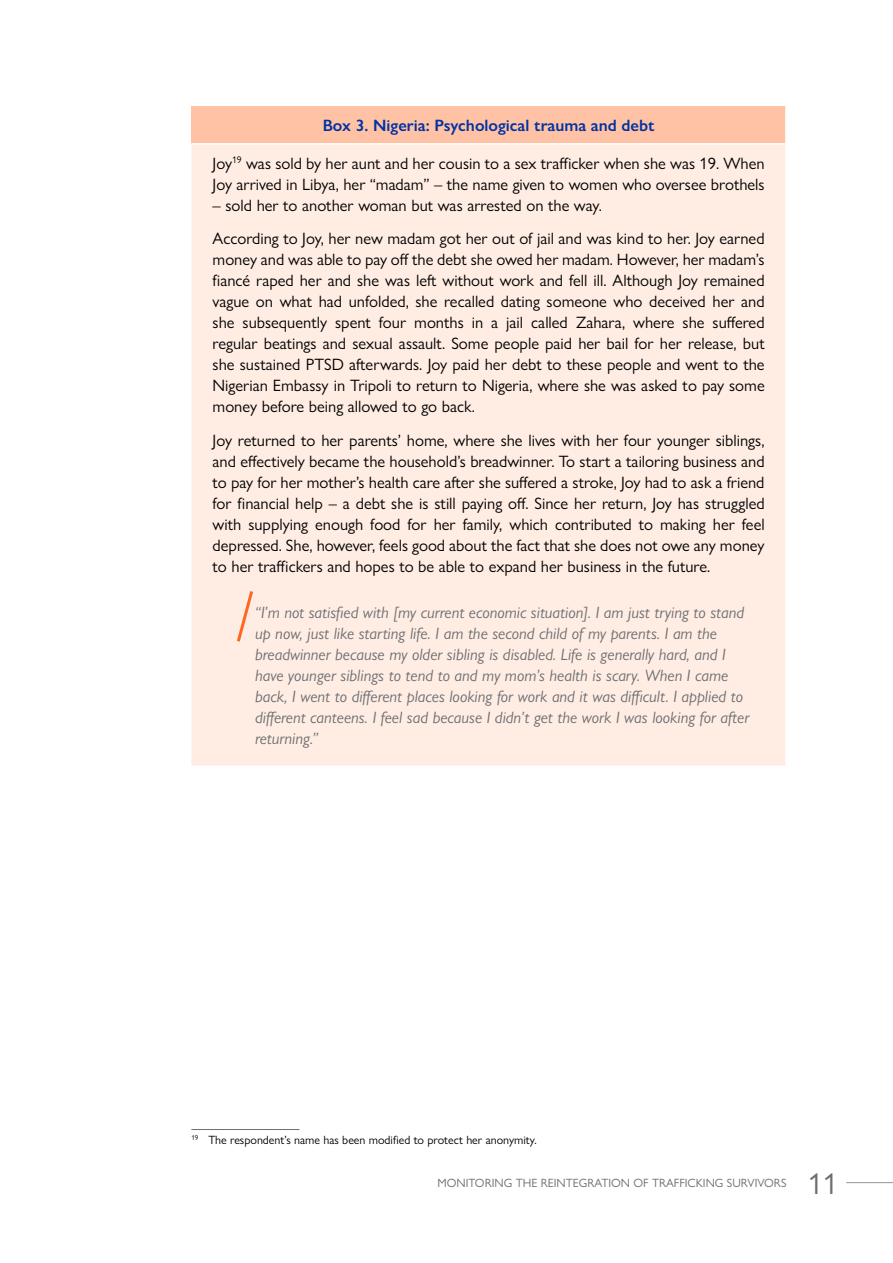
<style>
.page{position:relative;width:893px;height:1263px;background:#fff}
.page>*{position:absolute;margin:0;border:0;box-sizing:border-box;transform-origin:0 0}
.t1{font:30px "Gill Sans Nova";color:#6d6e71}
.t2{font:16.5px/21px "Gill Sans Nova";color:#000}
.t3{font:italic 16.5px/21px "Gill Sans Nova";color:#6d6e71}
.t4{font:600 16.5px "Gill Sans Nova";color:#0033a1}
.t5{font:12px "Gill Sans Nova";color:#000}
.t6{font:12px "Gill Sans Nova";color:#6d6e71}
</style>
<div class="page">
<hr style="left:846px;top:1182px;width:47px;height:1px;background:#939598">
<div style="left:191px;top:106px;width:595px;height:38px;background:#ffc2a5"></div>
<div style="left:191px;top:145px;width:594px;height:620px;background:#ffede4"></div>
<hr style="left:191px;top:143px;width:596px;height:2px;background:#fff">
<hr style="left:785px;top:106px;width:2px;height:37px;background:#fff">
<hr style="left:191px;top:1129px;width:108px;height:1px;background:#6d6e71">
<svg style="left:235px;top:588px;width:20px;height:57px"></svg>
<p class="t4" style="left:323px;top:115px;width:333px">Box 3. Nigeria: Psychological trauma and debt</p>
<p class="t2" style="left:213px;top:152px;width:554px">Joy<sup>19</sup> was sold by her aunt and her cousin to a sex trafficker when she was 19. When<br>Joy arrived in Libya, her “madam” – the name given to women who oversee brothels</p>
<p class="t2" style="left:213px;top:188px;width:553px;line-height:33.8px">– sold her to another woman but was arrested on the way.<br>According to Joy, her new madam got her out of jail and was kind to her. Joy earned</p>
<p class="t2" style="left:213px;top:249px;width:554px;text-align:justify">money and was able to pay off the debt she owed her madam. However, her madam’s fiancé raped her and she was left without work and fell ill. Although Joy remained vague on what had unfolded, she recalled dating someone who deceived her and she subsequently spent four months in a jail called Zahara, where she suffered regular beatings and sexual assault. Some people paid her bail for her release, but she sustained PTSD afterwards. Joy paid her debt to these people and went to the Nigerian Embassy in Tripoli to return to Nigeria, where she was asked to pay some money before being allowed to go back.</p>
<p class="t2" style="left:213px;top:430px;width:554px;text-align:justify">Joy returned to her parents’ home, where she lives with her four younger siblings, and effectively became the household’s breadwinner. To start a tailoring business and to pay for her mother’s health care after she suffered a stroke, Joy had to ask a friend for financial help – a debt she is still paying off. Since her return, Joy has struggled with supplying enough food for her family, which contributed to making her feel depressed. She, however, feels good about the fact that she does not owe any money to her traffickers and hopes to be able to expand her business in the future.</p>
<p class="t3" style="left:255px;top:602px;width:496px">“I’m not satisfied with [my current economic situation]. I am just trying to stand up now, just like starting life. I am the second child of my parents. I am the breadwinner because my older sibling is disabled. Life is generally hard, and I have younger siblings to tend to and my mom’s health is scary. When I came back, I went to different places looking for work and it was difficult. I applied to different canteens. I feel sad because I didn’t get the work I was looking for after returning.”</p>
<p class="t5" style="left:191px;top:1132px;width:347px"><sup>19</sup> The respondent’s name has been modified to protect her anonymity.</p>
<p class="t6" style="left:437px;top:1175px;width:351px">MONITORING THE REINTEGRATION OF TRAFFICKING SURVIVORS</p>
<h1 class="t1" style="left:808px;top:1165px;width:31px">11</h1>
</div>
